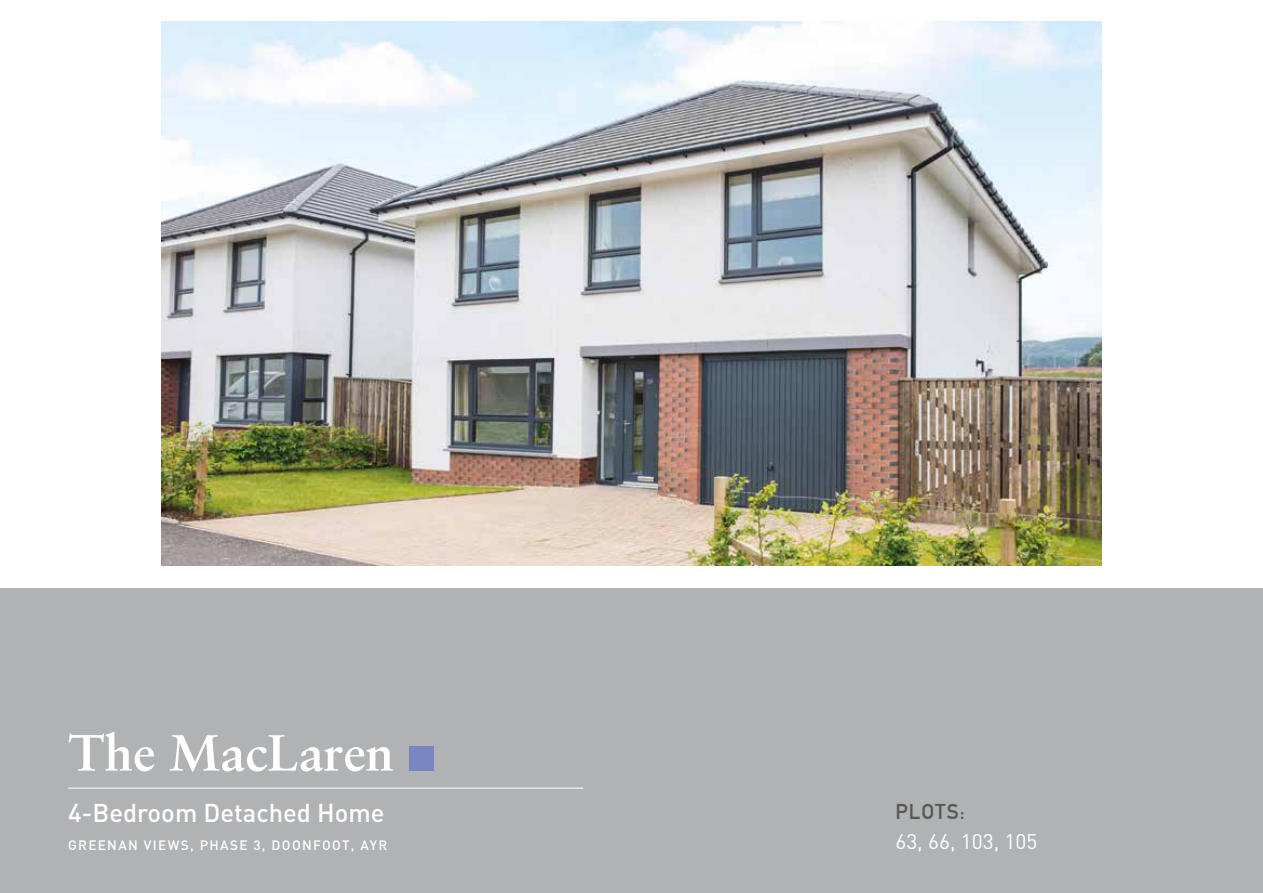
<style>
.page{position:relative;width:1263px;height:893px;background:#fff}
.page>*{position:absolute;margin:0;border:0;box-sizing:border-box;transform-origin:0 0}
.t1{font:700 51px "Sabon";letter-spacing:-.005em;color:#fff}
.t2{font:500 25.5px "DIN";color:#fff}
.t3{font:21px "DIN";color:#fff}
.t4{font:700 21px "DIN Alternate";letter-spacing:.05em;color:#575756}
.t5{font:500 13.5px "DIN";letter-spacing:.1em;color:#fff}
</style>
<div class="page">
<div style="left:0;top:589px;width:1263px;height:304px;background:#b1b2b4"></div>
<hr style="left:68px;top:788px;width:515px;height:1px;background:#fff">
<div style="left:409px;top:746px;width:24px;height:25px;background:#7986c2"></div>
<img style="left:162px;top:21px;width:939px;height:545px">
<h1 class="t1" style="left:68px;top:721px;width:327px">The MacLaren</h1>
<h2 class="t2" style="left:68px;top:797px;width:318px">4-Bedroom Detached Home</h2>
<h3 class="t4" style="left:895px;top:799px;width:71px">PLOTS:</h3>
<h3 class="t3" style="left:895px;top:828px;width:143px">63, 66, 103, 105</h3>
<p class="t5" style="left:68px;top:836px;width:321px">GREENAN VIEWS, PHASE 3, DOONFOOT, AYR</p>
</div>
